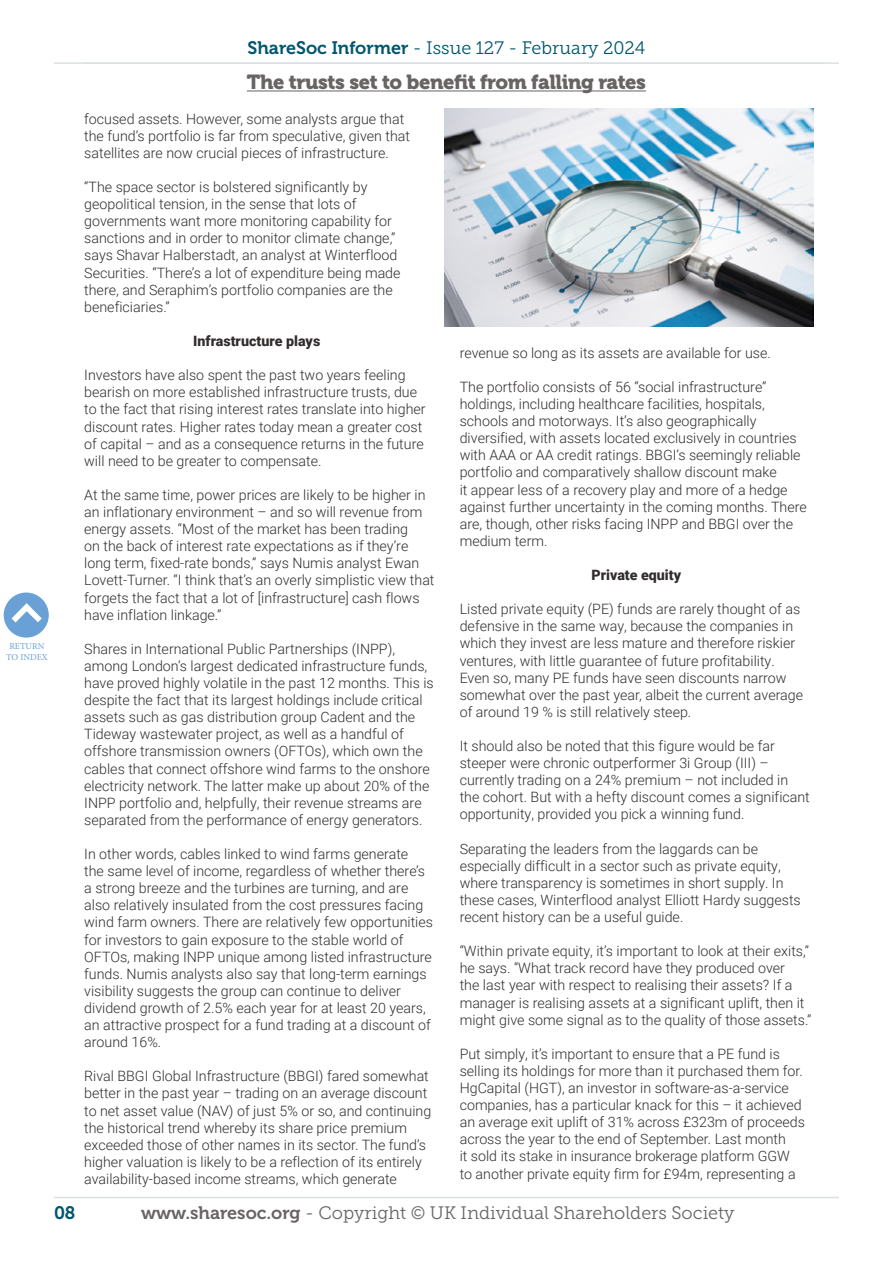
<style>
.page{position:relative;width:893px;height:1263px;background:#fff}
.page>*{position:absolute;margin:0;border:0;box-sizing:border-box;transform-origin:0 0}
.t1{font:20.25px "Museo 900";letter-spacing:-.02em;color:#686464}
.t2{font:18px "Museo Slab 300";color:#686464}
.t3{font:18px "Museo Slab 300";color:#00566e}
.t4{font:18px "Museo 700";color:#00566e}
.t5{font:300 14.25px/17.1px "Roboto";color:#312d2d}
.t6{font:900 14.25px "Roboto";color:#312d2d}
.t7{font:9px/11.2px "Minion Pro";color:#69a1d6;text-align:center}
.s1{font-family:"Museo 700"}
</style>
<div class="page">
<hr style="left:54px;top:62px;width:785px;height:2px;background:#dbe0e3">
<hr style="left:54px;top:1197px;width:785px;height:1px;background:#dbe0e3">
<div style="left:4px;top:592px;width:45px;height:46px;background:#69a1d6;border-radius:50%"></div>
<svg style="left:12px;top:603px;width:30px;height:19px"></svg>
<hr style="left:247px;top:90px;width:399px;height:1px;background:#686464">
<img style="left:444px;top:109px;width:370px;height:218px">
<p class="t3" style="left:248px;top:38px;width:399px"><span class="s1">ShareSoc Informer</span> - Issue 127 - February 2024</p>
<p class="t7" style="left:6px;top:640px;width:43px">RETURN<br>TO INDEX</p>
<h1 class="t1" style="left:247px;top:70px;width:400px">The trusts set to benefit from falling rates</h1>
<p class="t5" style="left:84px;top:110px;width:327px">focused assets. However, some analysts argue that the fund’s portfolio is far from speculative, given that satellites are now crucial pieces of infrastructure.</p>
<p class="t5" style="left:84px;top:178px;width:318px">“The space sector is bolstered significantly by geopolitical tension, in the sense that lots of governments want more monitoring capability for sanctions and in order to monitor climate change,” says Shavar Halberstadt, an analyst at Winterflood Securities. “There’s a lot of expenditure being made there, and Seraphim’s portfolio companies are the beneficiaries.”</p>
<p class="t6" style="left:193px;top:331px;width:129px">Infrastructure plays</p>
<p class="t5" style="left:84px;top:366px;width:343px">Investors have also spent the past two years feeling bearish on more established infrastructure trusts, due to the fact that rising interest rates translate into higher discount rates. Higher rates today mean a greater cost of capital – and as a consequence returns in the future will need to be greater to compensate.</p>
<p class="t5" style="left:84px;top:486px;width:352px">At the same time, power prices are likely to be higher in an inflationary environment – and so will revenue from energy assets. “Most of the market has been trading<br>on the back of interest rate expectations as if they’re long term, fixed-rate bonds,” says Numis analyst Ewan Lovett-Turner. “I think that’s an overly simplistic view that forgets the fact that a lot of [infrastructure] cash flows have inflation linkage.”</p>
<p class="t5" style="left:84px;top:640px;width:351px">Shares in International Public Partnerships (INPP), among London’s largest dedicated infrastructure funds, have proved highly volatile in the past 12 months. This is despite the fact that its largest holdings include critical assets such as gas distribution group Cadent and the Tideway wastewater project, as well as a handful of offshore transmission owners (OFTOs), which own the cables that connect offshore wind farms to the onshore electricity network. The latter make up about 20% of the INPP portfolio and, helpfully, their revenue streams are separated from the performance of energy generators.</p>
<p class="t5" style="left:84px;top:845px;width:350px">In other words, cables linked to wind farms generate<br>the same level of income, regardless of whether there’s a strong breeze and the turbines are turning, and are also relatively insulated from the cost pressures facing wind farm owners. There are relatively few opportunities for investors to gain exposure to the stable world of OFTOs, making INPP unique among listed infrastructure funds. Numis analysts also say that long-term earnings visibility suggests the group can continue to deliver dividend growth of 2.5% each year for at least 20 years, an attractive prospect for a fund trading at a discount of around 16%.</p>
<p class="t5" style="left:84px;top:1067px;width:349px">Rival BBGI Global Infrastructure (BBGI) fared somewhat better in the past year – trading on an average discount to net asset value (NAV) of just 5% or so, and continuing the historical trend whereby its share price premium exceeded those of other names in its sector. The fund’s higher valuation is likely to be a reflection of its entirely availability-based income streams, which generate</p>
<p class="t5" style="left:460px;top:344px;width:313px">revenue so long as its assets are available for use.</p>
<p class="t5" style="left:460px;top:378px;width:349px">The portfolio consists of 56 “social infrastructure” holdings, including healthcare facilities, hospitals, schools and motorways. It’s also geographically diversified, with assets located exclusively in countries with AAA or AA credit ratings. BBGI’s seemingly reliable portfolio and comparatively shallow discount make<br>it appear less of a recovery play and more of a hedge against further uncertainty in the coming months. There are, though, other risks facing INPP and BBGI over the medium term.</p>
<p class="t6" style="left:591px;top:565px;width:91px">Private equity</p>
<p class="t5" style="left:460px;top:600px;width:345px">Listed private equity (PE) funds are rarely thought of as defensive in the same way, because the companies in which they invest are less mature and therefore riskier ventures, with little guarantee of future profitability.<br>Even so, many PE funds have seen discounts narrow somewhat over the past year, albeit the current average of around 19 % is still relatively steep.</p>
<p class="t5" style="left:460px;top:737px;width:352px">It should also be noted that this figure would be far steeper were chronic outperformer 3i Group (III) – currently trading on a 24% premium – not included in the cohort. But with a hefty discount comes a significant opportunity, provided you pick a winning fund.</p>
<p class="t5" style="left:460px;top:839px;width:343px">Separating the leaders from the laggards can be especially difficult in a sector such as private equity, where transparency is sometimes in short supply. In these cases, Winterflood analyst Elliott Hardy suggests recent history can be a useful guide.</p>
<p class="t5" style="left:460px;top:942px;width:353px">“Within private equity, it’s important to look at their exits,” he says. “What track record have they produced over<br>the last year with respect to realising their assets? If a manager is realising assets at a significant uplift, then it might give some signal as to the quality of those assets.”</p>
<p class="t5" style="left:460px;top:1045px;width:347px">Put simply, it’s important to ensure that a PE fund is selling its holdings for more than it purchased them for.<br>HgCapital (HGT), an investor in software-as-a-service companies, has a particular knack for this – it achieved an average exit uplift of 31% across £323m of proceeds across the year to the end of September. Last month<br>it sold its stake in insurance brokerage platform GGW to another private equity firm for £94m, representing a</p>
<p class="t4" style="left:54px;top:1203px;width:23px">08</p>
<p class="t2" style="left:141px;top:1203px;width:595px"><span class="s1">www.sharesoc.org</span> - Copyright © UK Individual Shareholders Society</p>
</div>
